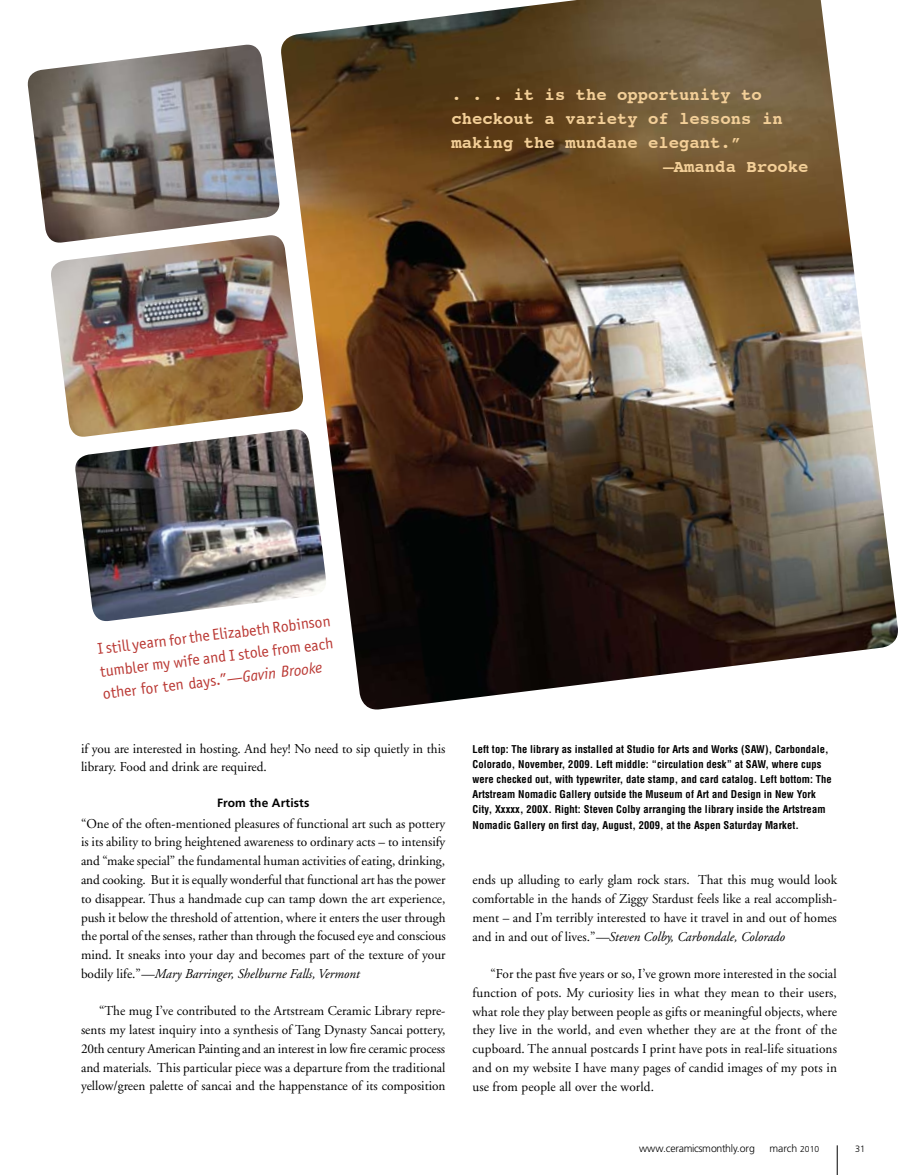
<style>
.page{position:relative;width:918px;height:1175px;background:#fff}
.page>*{position:absolute;margin:0;border:0;box-sizing:border-box;transform-origin:0 0}
.t1{font:700 17.25px "Courier";color:#f3cf98}
.t2{font:15.75px/22.5px "Officina Sans";color:#ba3833;text-align:justify}
.t3{font:13.5px/18.8px "Adobe Garamond";color:#000;text-align:justify}
.t4{font:700 12px "Frutiger";letter-spacing:.01em;color:#000}
.t5{font:700 condensed 10.5px/15px "Helvetica";letter-spacing:.01em;color:#000}
.t6{font:300 10.5px "Frutiger";letter-spacing:-.025em;color:#000}
.t7{font:300 9.15px "Frutiger";color:#000}
.s1{font-style:italic}
.s2{font-size:8.55px}
</style>
<div class="page">
<svg style="left:837px;top:1145px;width:1px;height:29px"></svg>
<img style="left:284px;top:0;width:614px;height:710px">
<img style="left:81px;top:344px;width:250px;height:362px">
<svg style="left:27px;top:42px;width:257px;height:189px"></svg>
<img style="left:46px;top:150px;width:262px;height:372px">
<p class="t1" style="left:452px;top:80px;width:312px">. . . it is the opportunity to</p>
<p class="t1" style="left:452px;top:104px;width:333px">checkout a variety of lessons in</p>
<p class="t1" style="left:452px;top:128px;width:291px">making the mundane elegant.”</p>
<p class="t1" style="left:664px;top:152px;width:146px">—Amanda Brooke</p>
<p class="t2" style="left:96px;top:638px;width:236px;rotate:-7deg">I still yearn for the Elizabeth Robinson tumbler my wife and I stole from each other for ten days.”<span class="s1">—Gavin Brooke</span></p>
<p class="t3" style="left:81px;top:739px;width:366px">if you are interested in hosting. And hey! No need to sip quietly in this library. Food and drink are required.</p>
<p class="t4" style="left:217px;top:795px;width:94px">From the Artists</p>
<p class="t3" style="left:81px;top:814px;width:366px">“One of the often-mentioned pleasures of functional art such as pottery is its ability to bring heightened awareness to ordinary acts – to intensify and “make special” the fundamental human activities of eating, drinking, and cooking. But it is equally wonderful that functional art has the power to disappear. Thus a handmade cup can tamp down the art experience, push it below the threshold of attention, where it enters the user through the portal of the senses, rather than through the focused eye and conscious mind. It sneaks into your day and becomes part of the texture of your bodily life.”<span class="s1">—Mary Barringer, Shelburne Falls, Vermont</span></p>
<p class="t3" style="left:81px;top:1002px;width:366px;text-indent:18px">“The mug I’ve contributed to the Artstream Ceramic Library repre&shy;sents my latest inquiry into a synthesis of Tang Dynasty Sancai pottery, 20th century American Painting and an interest in low fire ceramic process and materials. This particular piece was a departure from the traditional yellow/green palette of sancai and the happenstance of its composition</p>
<p class="t5" style="left:472px;top:742px;width:361px">Left top: The library as installed at Studio for Arts and Works (SAW), Carbondale, Colorado, November, 2009. Left middle: “circulation desk” at SAW, where cups were checked out, with typewriter, date stamp, and card catalog. Left bottom: The Artstream Nomadic Gallery outside the Museum of Art and Design in New York City, Xxxxx, 200X. Right: Steven Colby arranging the library inside the Artstream Nomadic Gallery on first day, August, 2009, at the Aspen Saturday Market.</p>
<p class="t3" style="left:473px;top:871px;width:366px">ends up alluding to early glam rock stars. That this mug would look comfortable in the hands of Ziggy Stardust feels like a real accomplish&shy;ment – and I’m terribly interested to have it travel in and out of homes and in and out of lives.”<span class="s1">—Steven Colby, Carbondale, Colorado</span></p>
<p class="t3" style="left:473px;top:964px;width:366px;text-indent:18px">“For the past five years or so, I’ve grown more interested in the social function of pots. My curiosity lies in what they mean to their users, what role they play between people as gifts or meaningful objects, where they live in the world, and even whether they are at the front of the cupboard. The annual postcards I print have pots in real-life situations and on my website I have many pages of candid images of my pots in use from people all over the world.</p>
<p class="t6" style="left:639px;top:1142px;width:117px">www.ceramicsmonthly.org</p>
<p class="t6" style="left:769px;top:1142px;width:51px">march <span class="s2">2010</span></p>
<p class="t7" style="left:855px;top:1143px;width:12px">31</p>
</div>
